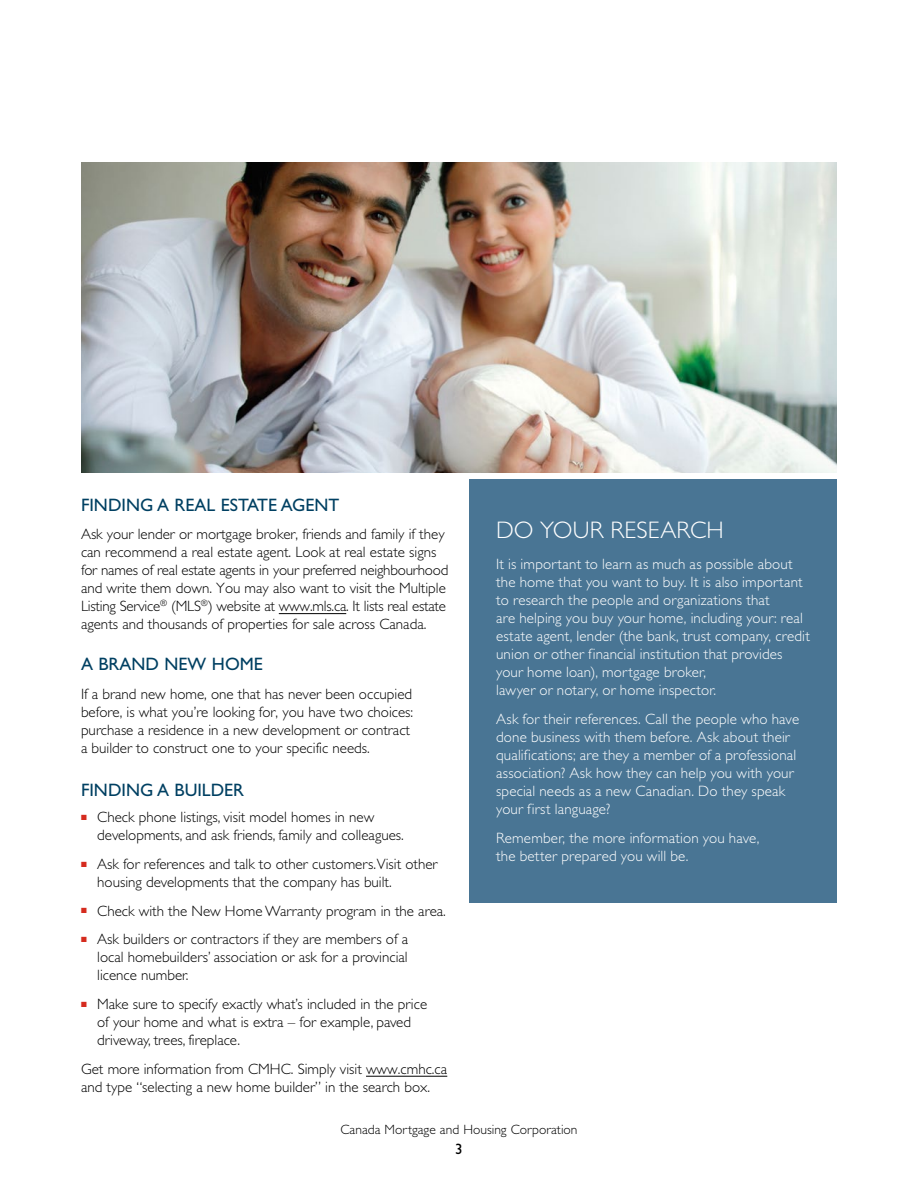
<style>
.page{position:relative;width:918px;height:1188px;background:#fff}
.page>*{position:absolute;margin:0;border:0;box-sizing:border-box;transform-origin:0 0}
.Box_Body_Title_P{font:300 24px "Gill Sans Std";letter-spacing:.005em;color:#fff}
.SubHead3_H3{font:18px "Gill Sans Std";color:#004062}
.Body1_P{font:300 15px/18px "Gill Sans Std";color:#000}
.Box_Body_P{font:300 15px/18px "Gill Sans Std";letter-spacing:.01em;color:#fff}
.t1{font:15px "Gill Sans Std";color:#000}
.t2{font:300 13.5px "Gill Sans Std";color:#000}
.s1{color:#d52b1e}
</style>
<div class="page">
<img style="left:81px;top:162px;width:756px;height:310px">
<hr style="left:279px;top:613px;width:67px;height:1px;background:#000">
<hr style="left:366px;top:1076px;width:81px;height:1px;background:#000">
<div style="left:469px;top:479px;width:368px;height:424px;background:#497594"></div>
<h3 class="SubHead3_H3" style="left:81px;top:494px;width:260px">FINDING A REAL ESTATE AGENT</h3>
<p class="Body1_P" style="left:81px;top:526px;width:369px">Ask your lender or mortgage broker, friends and family if they can recommend a real estate agent. Look at real estate signs for names of real estate agents in your preferred neighbourhood and write them down. You may also want to visit the Multiple Listing Service<sup>®</sup> (MLS<sup>®</sup>) website at www.mls.ca. It lists real estate agents and thousands of properties for sale across Canada.</p>
<h3 class="SubHead3_H3" style="left:81px;top:653px;width:183px">A BRAND NEW HOME</h3>
<p class="Body1_P" style="left:81px;top:685px;width:334px">If a brand new home, one that has never been occupied before, is what you’re looking for, you have two choices: purchase a residence in a new development or contract a builder to construct one to your specific needs.</p>
<h3 class="SubHead3_H3" style="left:81px;top:779px;width:165px">FINDING A BUILDER</h3>
<p class="Body1_P" style="left:97px;top:808px;width:308px;text-indent:-16px"><span class="s1">■</span> Check phone listings, visit model homes in new developments, and ask friends, family and colleagues.</p>
<p class="Body1_P" style="left:97px;top:855px;width:342px;text-indent:-16px"><span class="s1">■</span> Ask for references and talk to other customers.Visit other housing developments that the company has built.</p>
<p class="Body1_P" style="left:81px;top:902px;width:366px"><span class="s1">■</span> Check with the New Home Warranty program in the area.</p>
<p class="Body1_P" style="left:97px;top:931px;width:312px;text-align:justify;text-indent:-16px"><span class="s1">■</span> Ask builders or contractors if they are members of a local homebuilders’ association or ask for a provincial licence number.</p>
<p class="Body1_P" style="left:97px;top:995px;width:332px;text-indent:-16px"><span class="s1">■</span> Make sure to specify exactly what’s included in the price of your home and what is extra – for example, paved driveway, trees, fireplace.</p>
<p class="Body1_P" style="left:81px;top:1060px;width:368px">Get more information from CMHC. Simply visit www.cmhc.ca and type “selecting a new home builder” in the search box.</p>
<p class="Box_Body_Title_P" style="left:496px;top:516px;width:229px">DO YOUR RESEARCH</p>
<p class="Box_Body_P" style="left:496px;top:555px;width:315px">It is important to learn as much as possible about the home that you want to buy. It is also important to research the people and organizations that<br>are helping you buy your home, including your: real estate agent, lender (the bank, trust company, credit union or other financial institution that provides your home loan), mortgage broker,<br>lawyer or notary, or home inspector.</p>
<p class="Box_Body_P" style="left:496px;top:710px;width:305px">Ask for their references. Call the people who have done business with them before. Ask about their qualifications; are they a member of a professional association? Ask how they can help you with your special needs as a new Canadian. Do they speak your first language?</p>
<p class="Box_Body_P" style="left:496px;top:829px;width:265px">Remember, the more information you have, the better prepared you will be.</p>
<p class="t2" style="left:341px;top:1122px;width:238px">Canada Mortgage and Housing Corporation</p>
<p class="t1" style="left:455px;top:1141px;width:9px">3</p>
</div>
